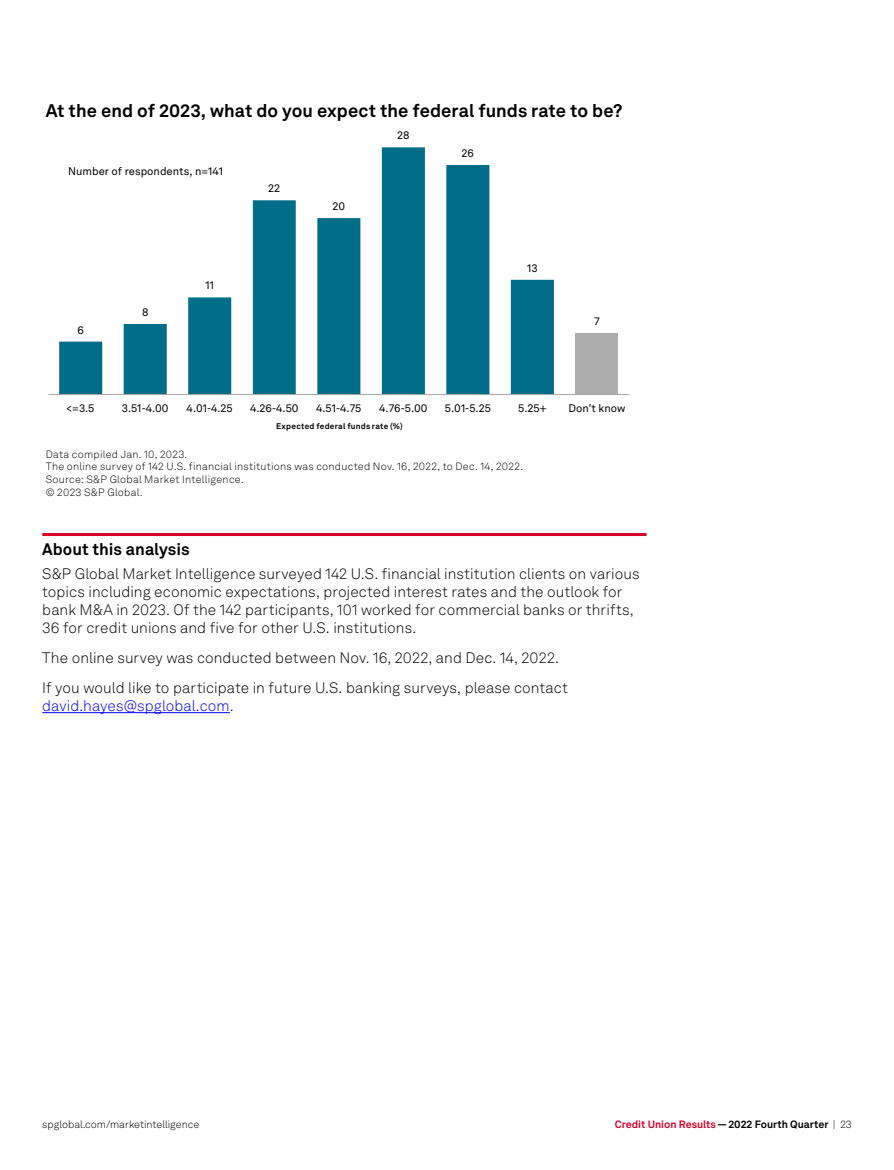
<style>
.page{position:relative;width:894px;height:1170px;background:#fff}
.page>*{position:absolute;margin:0;border:0;box-sizing:border-box;transform-origin:0 0}
.t1{font:700 18px "Akkurat LL";letter-spacing:.005em;color:#000}
.t2{font:700 16.5px "Akkurat Pro";color:#000}
.t3{font:300 15px/18px "Akkurat LL";letter-spacing:.005em;color:#000}
.t4{font:300 15px "Akkurat LL";letter-spacing:.005em;color:#00f}
.t5{font:10.95px "Akkurat LL";color:#000}
.t6{font:300 10.5px/12.6px "Akkurat LL";letter-spacing:.025em;color:#000}
.t7{font:700 10.5px "Akkurat LL";color:#d6002a}
.t8{font:300 10.5px "Akkurat LL";color:#000}
.t9{font:700 8.1px "Akkurat LL";letter-spacing:.03em;color:#000}
.s1{color:#000}
.s2{font-weight:300;color:#000}
</style>
<div class="page">
<hr style="left:42px;top:712px;width:188px;height:1px;background:#00f">
<hr style="left:42px;top:533px;width:604px;height:3px;background:#d6002a">
<div style="left:575px;top:333px;width:43px;height:61px;background:#adadad"></div>
<svg style="left:59px;top:147px;width:494px;height:247px"></svg>
<hr style="left:48px;top:394px;width:581px;height:1px;background:#a6a6a6">
<p class="t1" style="left:46px;top:97px;width:578px">At the end of 2023, what do you expect the federal funds rate to be?</p>
<p class="t5" style="left:68px;top:163px;width:156px">Number of respondents, n=141</p>
<p class="t5" style="left:77px;top:321px;width:8px">6</p>
<p class="t5" style="left:142px;top:304px;width:8px">8</p>
<p class="t5" style="left:205px;top:277px;width:10px">11</p>
<p class="t5" style="left:268px;top:180px;width:13px">22</p>
<p class="t5" style="left:332px;top:198px;width:14px">20</p>
<p class="t5" style="left:397px;top:127px;width:14px">28</p>
<p class="t5" style="left:461px;top:145px;width:14px">26</p>
<p class="t5" style="left:527px;top:260px;width:12px">13</p>
<p class="t5" style="left:594px;top:313px;width:7px">7</p>
<p class="t5" style="left:67px;top:400px;width:29px">&lt;=3.5</p>
<p class="t5" style="left:122px;top:400px;width:48px">3.51-4.00</p>
<p class="t5" style="left:186px;top:400px;width:48px">4.01-4.25</p>
<p class="t5" style="left:250px;top:400px;width:50px">4.26-4.50</p>
<p class="t5" style="left:316px;top:400px;width:47px">4.51-4.75</p>
<p class="t5" style="left:379px;top:400px;width:50px">4.76-5.00</p>
<p class="t5" style="left:445px;top:400px;width:47px">5.01-5.25</p>
<p class="t5" style="left:518px;top:400px;width:30px">5.25+</p>
<p class="t5" style="left:568px;top:400px;width:58px">Don't know</p>
<p class="t9" style="left:276px;top:420px;width:128px">Expected federal funds rate (%)</p>
<p class="t6" style="left:46px;top:447px;width:478px">Data compiled Jan. 10, 2023.<br>The online survey of 142 U.S. financial institutions was conducted Nov. 16, 2022, to Dec. 14, 2022.<br>Source: S&amp;P Global Market Intelligence.<br>© 2023 S&amp;P Global.</p>
<p class="t2" style="left:42px;top:538px;width:149px">About this analysis</p>
<p class="t3" style="left:42px;top:564px;width:598px">S&amp;P Global Market Intelligence surveyed 142 U.S. financial institution clients on various topics including economic expectations, projected interest rates and the outlook for bank M&amp;A in 2023. Of the 142 participants, 101 worked for commercial banks or thrifts, 36 for credit unions and five for other U.S. institutions.</p>
<p class="t3" style="left:42px;top:642px;width:527px;line-height:30px">The online survey was conducted between Nov. 16, 2022, and Dec. 14, 2022.<br>If you would like to participate in future U.S. banking surveys, please contact</p>
<p class="t4" style="left:42px;top:695px;width:193px">david.hayes@spglobal.com<span class="s1">.</span></p>
<p class="t8" style="left:42px;top:1117px;width:158px">spglobal.com/marketintelligence</p>
<p class="t7" style="left:614px;top:1116px;width:238px">Credit Union Results <span class="s1">— 2022 Fourth Quarter</span> <span class="s2">| 23</span></p>
</div>
